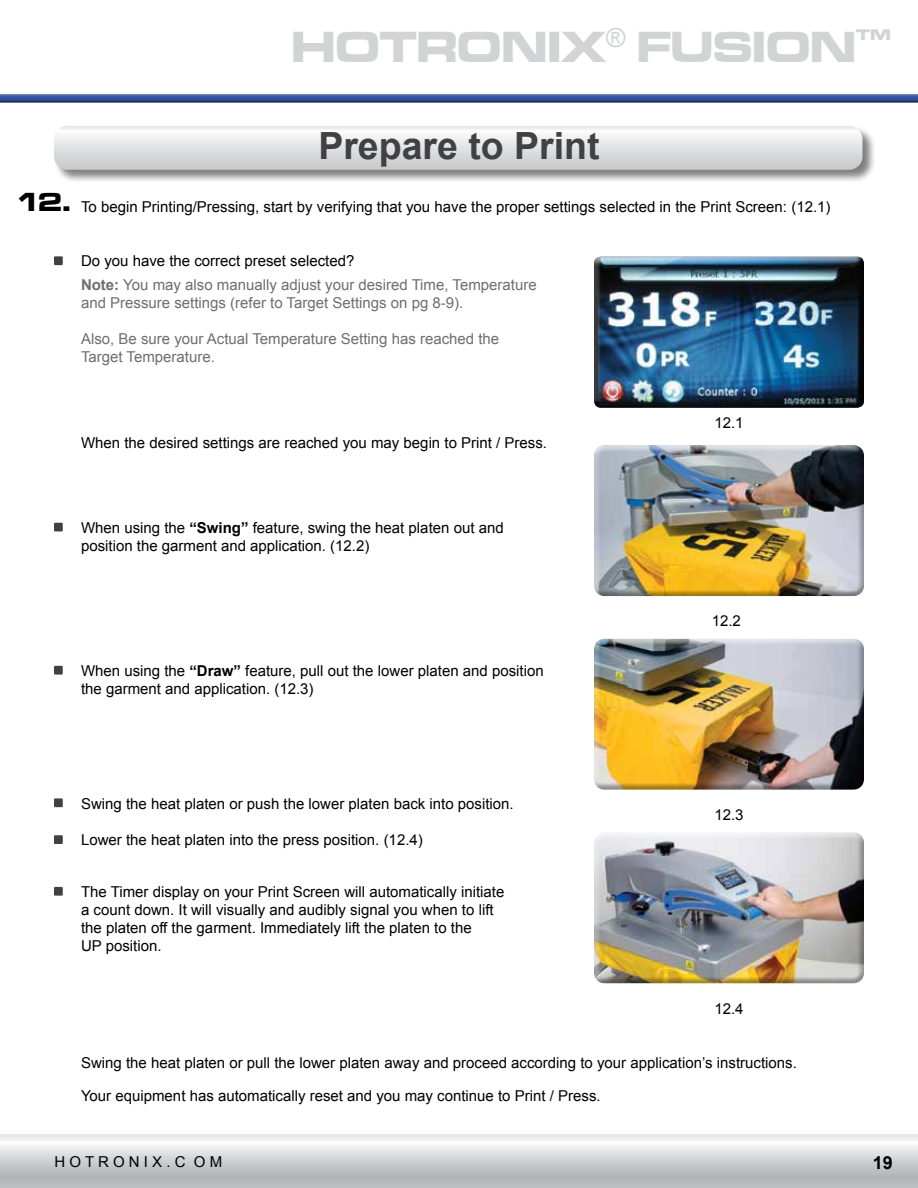
<style>
.page{position:relative;width:918px;height:1188px;background:#fff}
.page>*{position:absolute;margin:0;border:0;box-sizing:border-box;transform-origin:0 0}
.t1{font:45px "Microgramma D Bold Exte";color:#d1d3d4}
.t2{font:700 37.5px "Arial";color:#414042}
.t3{font:27px "Microgramma D Bold Exte";color:#000}
.t4{font:700 18px "Arial";color:#000}
.t5{font:15px/18px "Arial";color:#000}
.t6{font:15px/24.8px "Arial";color:#6d6e71}
.s1{color:#000}
.s2{font-weight:700}
</style>
<div class="page">
<svg style="left:0;top:1134px;width:918px;height:54px"></svg>
<div style="left:0;top:92px;width:918px;height:12px;background:#000;opacity:.6"></div>
<div style="left:54px;top:125px;width:822px;height:59px;background:#000;opacity:.5"></div>
<svg style="left:54px;top:126px;width:808px;height:44px"></svg>
<div style="left:591px;top:257px;width:273px;height:152px;background:#000;opacity:.35"></div>
<div style="left:54px;top:256px;width:9px;height:9px;background:#414042"></div>
<div style="left:592px;top:443px;width:273px;height:147px;background:#fff;opacity:.7"></div>
<div style="left:592px;top:447px;width:273px;height:149px;background:#000;opacity:.35"></div>
<div style="left:592px;top:637px;width:273px;height:147px;background:#fff;opacity:.7"></div>
<div style="left:592px;top:641px;width:273px;height:149px;background:#000;opacity:.35"></div>
<div style="left:54px;top:523px;width:9px;height:8px;background:#414042"></div>
<div style="left:592px;top:831px;width:273px;height:146px;background:#fff;opacity:.7"></div>
<div style="left:592px;top:834px;width:273px;height:150px;background:#000;opacity:.35"></div>
<div style="left:54px;top:798px;width:9px;height:9px;background:#414042"></div>
<div style="left:54px;top:666px;width:9px;height:9px;background:#414042"></div>
<div style="left:54px;top:835px;width:9px;height:9px;background:#414042"></div>
<div style="left:54px;top:887px;width:9px;height:9px;background:#414042"></div>
<h1 class="t1" style="left:292px;top:17px;width:601px">HOTRONIX<sup>®</sup> FUSION<sup>™</sup></h1>
<h3 class="t3" style="left:16px;top:183px;width:56px">12.</h3>
<h2 class="t2" style="left:318px;top:121px;width:283px">Prepare to Print</h2>
<p class="t5" style="left:81px;top:198px;width:751px">To begin Printing/Pressing, start by verifying that you have the proper settings selected in the Print Screen: (12.1)</p>
<p class="t6" style="left:81px;top:248px;width:457px"><span class="s1">Do you have the correct preset selected?<br></span><span class="s2">Note:</span> You may also manually adjust your desired Time, Temperature</p>
<p class="t6" style="left:81px;top:291px;width:384px">and Pressure settings (refer to Target Settings on pg 8-9).</p>
<p class="t6" style="left:81px;top:330px;width:420px;line-height:18px">Also, Be sure your Actual Temperature Setting has reached the<br>Target Temperature.</p>
<p class="t5" style="left:81px;top:434px;width:468px">When the desired settings are reached you may begin to Print / Press.</p>
<p class="t5" style="left:714px;top:413px;width:31px">12.1</p>
<p class="t5" style="left:81px;top:519px;width:424px">When using the <span class="s2">“Swing”</span> feature, swing the heat platen out and position the garment and application. (12.2)</p>
<p class="t5" style="left:81px;top:662px;width:464px">When using the <span class="s2">“Draw”</span> feature, pull out the lower platen and position the garment and application. (12.3)</p>
<p class="t5" style="left:712px;top:612px;width:31px">12.2</p>
<p class="t5" style="left:81px;top:794px;width:434px">Swing the heat platen or push the lower platen back into position.</p>
<p class="t5" style="left:81px;top:830px;width:343px">Lower the heat platen into the press position. (12.4)</p>
<p class="t5" style="left:81px;top:883px;width:425px">The Timer display on your Print Screen will automatically initiate a count down. It will visually and audibly signal you when to lift the platen off the garment. Immediately lift the platen to the<br>UP position.</p>
<p class="t5" style="left:714px;top:806px;width:31px">12.3</p>
<p class="t5" style="left:714px;top:1000px;width:31px">12.4</p>
<p class="t5" style="left:81px;top:1053px;width:717px">Swing the heat platen or pull the lower platen away and proceed according to your application’s instructions.</p>
<p class="t5" style="left:81px;top:1087px;width:521px">Your equipment has automatically reset and you may continue to Print / Press.</p>
<p class="t5" style="left:55px;top:1153px;width:169px">H O T R O N I X . C O M</p>
<p class="t4" style="left:873px;top:1151px;width:22px">19</p>
</div>
